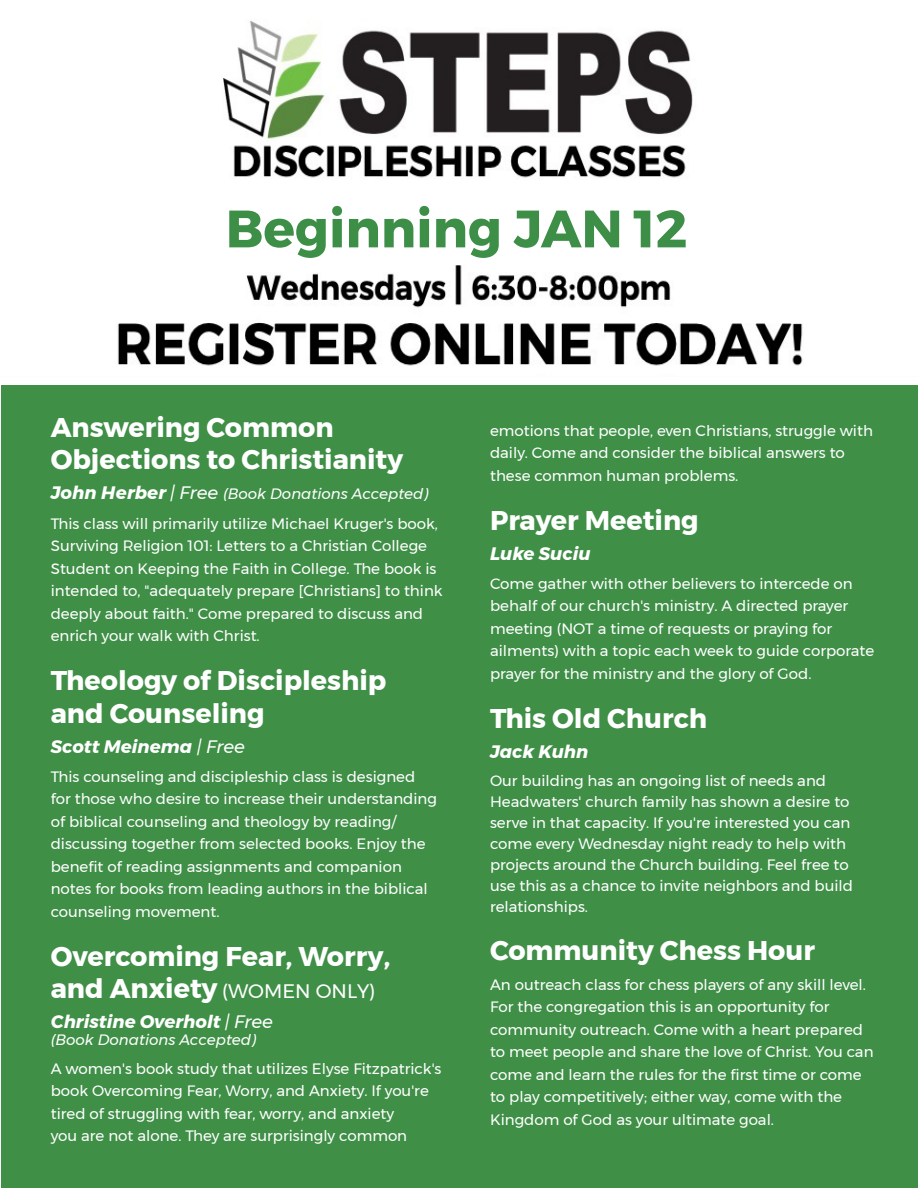
<style>
.page{position:relative;width:918px;height:1188px;background:#fff}
.page>*{position:absolute;margin:0;border:0;box-sizing:border-box;transform-origin:0 0}
.t1{font:700 52.5px "Montserrat";color:#3d8e47}
.t2{font:700 27px/32.4px "Montserrat";color:#fff}
.t3{font:19.5px "Montserrat";color:#fff}
.t4{font:italic 700 18px "Montserrat";color:#fff}
.t5{font:15px/22.5px "Montserrat";color:#fff}
.t6{font:italic 15px "Montserrat";color:#fff}
.s1{font-weight:700;font-size:18px}
.s2{font-size:18px}
.s3{font-weight:400}
.s4{font-weight:700;font-size:27px}
</style>
<div class="page">
<div style="left:1px;top:386px;width:917px;height:802px;background:#3f8f47"></div>
<img style="left:117px;top:21px;width:686px;height:345px">
<div style="left:201px;top:187px;width:525px;height:78px;background:#fff"></div>
<p class="t1" style="left:226px;top:187px;width:463px">Beginning JAN 12</p>
<p class="t2" style="left:51px;top:411px;width:354px">Answering Common<br>Objections to Christianity</p>
<p class="t6" style="left:51px;top:483px;width:379px"><span class="s1">John Herber</span> <span class="s2">| Free</span> (Book Donations Accepted)</p>
<p class="t5" style="left:51px;top:512px;width:393px">This class will primarily utilize Michael Kruger's book, Surviving Religion 101: Letters to a Christian College Student on Keeping the Faith in College. The book is intended to, "adequately prepare [Christians] to think deeply about faith." Come prepared to discuss and enrich your walk with Christ.</p>
<p class="t2" style="left:51px;top:664px;width:337px">Theology of Discipleship and Counseling</p>
<p class="t4" style="left:51px;top:732px;width:196px">Scott Meinema <span class="s3">| Free</span></p>
<p class="t5" style="left:51px;top:765px;width:388px">This counseling and discipleship class is designed for those who desire to increase their understanding of biblical counseling and theology by reading/ discussing together from selected books. Enjoy the benefit of reading assignments and companion notes for books from leading authors in the biblical counseling movement.</p>
<p class="t2" style="left:51px;top:940px;width:341px">Overcoming Fear, Worry,</p>
<p class="t3" style="left:51px;top:976px;width:326px"><span class="s4">and Anxiety</span> (WOMEN ONLY)</p>
<p class="t4" style="left:51px;top:1007px;width:224px">Christine Overholt <span class="s3">| Free</span></p>
<p class="t6" style="left:51px;top:1028px;width:207px">(Book Donations Accepted)</p>
<p class="t5" style="left:51px;top:1057px;width:392px">A women's book study that utilizes Elyse Fitzpatrick's book Overcoming Fear, Worry, and Anxiety. If you're tired of struggling with fear, worry, and anxiety<br>you are not alone. They are surprisingly common</p>
<p class="t5" style="left:490px;top:419px;width:384px">emotions that people, even Christians, struggle with daily. Come and consider the biblical answers to these common human problems.</p>
<p class="t2" style="left:490px;top:504px;width:210px">Prayer Meeting</p>
<p class="t4" style="left:490px;top:539px;width:102px">Luke Suciu</p>
<p class="t5" style="left:490px;top:572px;width:386px">Come gather with other believers to intercede on behalf of our church's ministry. A directed prayer meeting (NOT a time of requests or praying for ailments) with a topic each week to guide corporate prayer for the ministry and the glory of God.</p>
<p class="t2" style="left:490px;top:702px;width:219px">This Old Church</p>
<p class="t4" style="left:490px;top:737px;width:100px">Jack Kuhn</p>
<p class="t5" style="left:490px;top:770px;width:365px;line-height:21px">Our building has an ongoing list of needs and Headwaters' church family has shown a desire to serve in that capacity. If you're interested you can come every Wednesday night ready to help with projects around the Church building. Feel free to use this as a chance to invite neighbors and build relationships.</p>
<p class="t2" style="left:490px;top:935px;width:326px">Community Chess Hour</p>
<p class="t5" style="left:490px;top:973px;width:385px">An outreach class for chess players of any skill level.<br>For the congregation this is an opportunity for community outreach. Come with a heart prepared to meet people and share the love of Christ. You can come and learn the rules for the first time or come to play competitively; either way, come with the Kingdom of God as your ultimate goal.</p>
</div>
